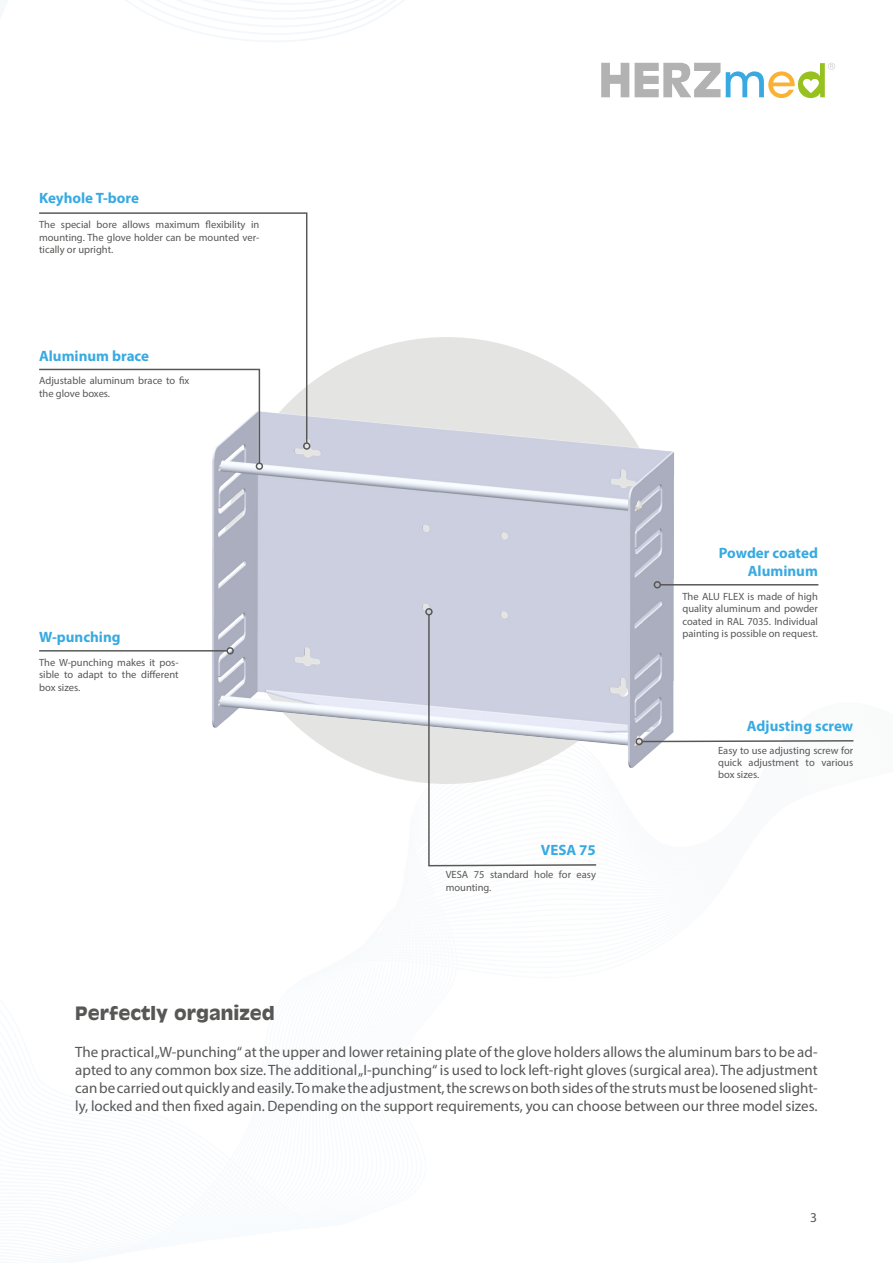
<style>
.page{position:relative;width:893px;height:1263px;background:#fff}
.page>*{position:absolute;margin:0;border:0;box-sizing:border-box;transform-origin:0 0}
.t1{font:700 18px "Antique Olive";color:#575756}
.t2{font:15px/18px "Myriad Pro";color:#575756;text-align:justify}
.t3{font:700 15px "Myriad Pro";color:#38aae1}
.t4{font:13.5px "Myriad Pro";color:#575756}
.t5{font:10.5px/12.6px "Myriad Pro";color:#575756;text-align:justify}
</style>
<div class="page">
<svg style="left:1px;top:0;width:831px;height:367px"></svg>
<svg style="left:601px;top:63px;width:28px;height:34px"></svg>
<svg style="left:635px;top:63px;width:85px;height:34px"></svg>
<svg style="left:726px;top:63px;width:109px;height:35px"></svg>
<div style="left:223px;top:337px;width:447px;height:447px;background:#e4e4e3;border-radius:50%"></div>
<img style="left:176px;top:398px;width:525px;height:385px">
<svg style="left:38px;top:212px;width:270px;height:232px"></svg>
<div style="left:303px;top:442px;width:7px;height:8px;border:1px solid #575756;border-radius:50%"></div>
<hr style="left:39px;top:650px;width:188px;height:1px;background:#575756">
<div style="left:226px;top:647px;width:8px;height:7px;border:1px solid #575756;border-radius:50%"></div>
<hr style="left:660px;top:584px;width:158px;height:1px;background:#575756">
<div style="left:654px;top:581px;width:7px;height:7px;border:1px solid #575756;border-radius:50%"></div>
<svg style="left:427px;top:613px;width:171px;height:254px"></svg>
<div style="left:425px;top:608px;width:8px;height:7px;border:1px solid #575756;border-radius:50%"></div>
<svg style="left:642px;top:739px;width:212px;height:4px"></svg>
<div style="left:635px;top:738px;width:8px;height:7px;border:1px solid #575756;border-radius:50%"></div>
<svg style="left:38px;top:368px;width:223px;height:97px"></svg>
<div style="left:256px;top:462px;width:7px;height:8px;border:1px solid #575756;border-radius:50%"></div>
<p class="t3" style="left:39px;top:189px;width:101px">Keyhole T-bore</p>
<p class="t5" style="left:39px;top:218px;width:222px">The special bore allows maximum flexibility in mounting. The glove holder can be mounted ver&shy;tically or upright.</p>
<p class="t3" style="left:39px;top:346px;width:112px">Aluminum brace</p>
<p class="t5" style="left:39px;top:374px;width:152px">Adjustable aluminum brace to fix the glove boxes.</p>
<p class="t3" style="left:39px;top:628px;width:83px">W-punching</p>
<p class="t5" style="left:39px;top:656px;width:141px">The W-punching makes it pos&shy;sible to adapt to the different box sizes.</p>
<p class="t3" style="left:541px;top:840px;width:57px">VESA 75</p>
<p class="t5" style="left:446px;top:868px;width:152px">VESA 75 standard hole for easy mounting.</p>
<p class="t3" style="left:719px;top:544px;width:100px">Powder coated</p>
<p class="t3" style="left:748px;top:562px;width:72px">Aluminum</p>
<p class="t5" style="left:682px;top:590px;width:137px">The ALU FLEX is made of high quality aluminum and powder coated in RAL 7035. Individual painting is possible on request.</p>
<p class="t3" style="left:747px;top:716px;width:108px">Adjusting screw</p>
<p class="t5" style="left:718px;top:745px;width:137px;line-height:12px">Easy to use adjusting screw for quick adjustment to various box sizes.</p>
<p class="t1" style="left:75px;top:1001px;width:201px">PERFECTLY ORGANIZED</p>
<p class="t2" style="left:75px;top:1043px;width:744px">The practical„W-punching“ at the upper and lower retaining plate ofthe glove holders allows the aluminum bars to be ad&shy;apted to any common box size. The additional„I-punching“ is used to lock left-right gloves (surgical area). The adjustment canbecarriedoutquicklyandeasily.Tomaketheadjustment,thescrewsonbothsidesofthestrutsmustbeloosenedslight&shy;ly, locked and then fixed again. Depending on the support requirements, you can choose between our three model sizes.</p>
<p class="t4" style="left:810px;top:1209px;width:8px">3</p>
</div>
